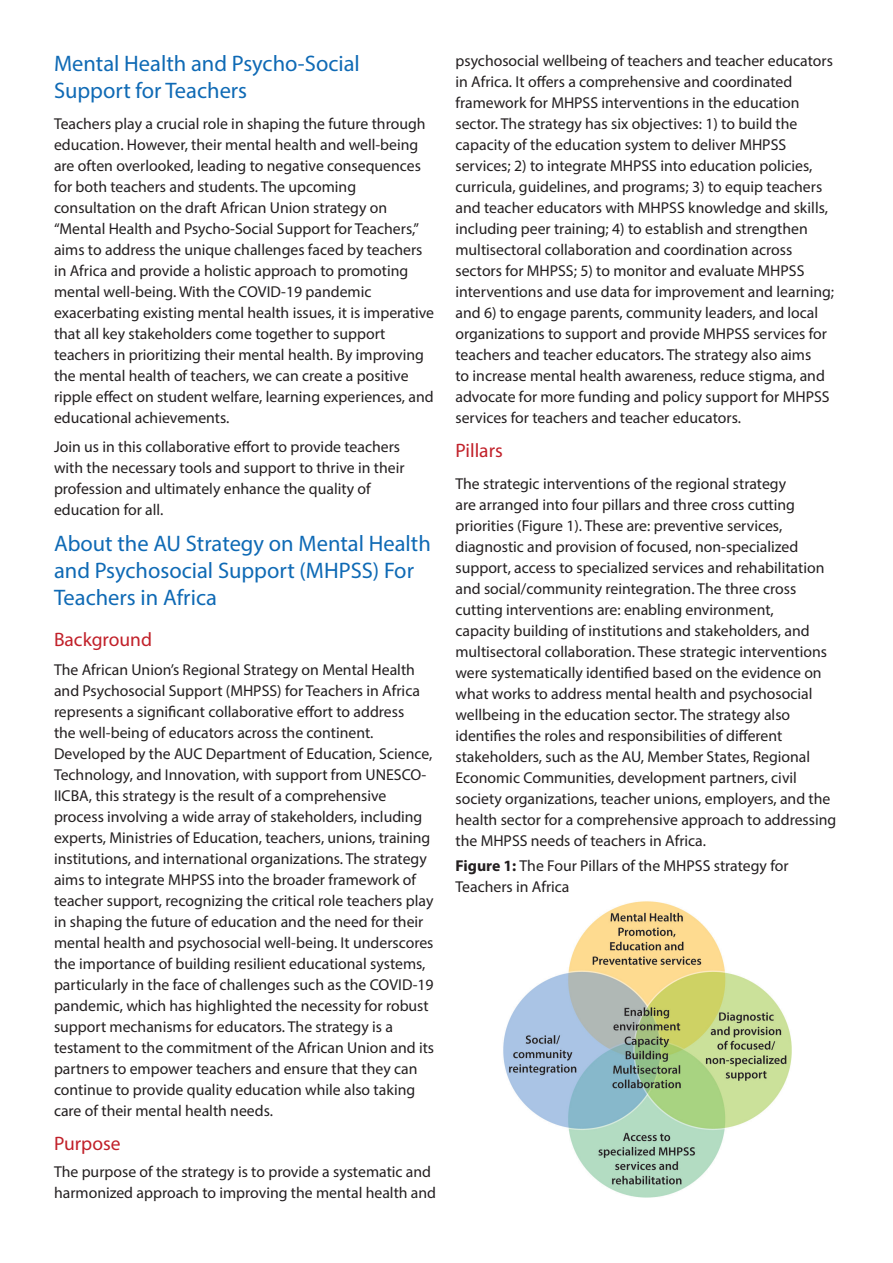
<style>
.page{position:relative;width:893px;height:1263px;background:#fff}
.page>*{position:absolute;margin:0;border:0;box-sizing:border-box;transform-origin:0 0}
.t1{font:22.5px/27px "Myriad Pro";color:#0f6ab5}
.t2{font:19.5px "Myriad Pro";color:#c12029}
.t3{font:15.75px/21px "Myriad Pro";color:#231f20}
.s1{font-weight:700}
</style>
<div class="page">
<img style="left:503px;top:901px;width:289px;height:297px">
<p class="t1" style="left:54px;top:49px;width:307px">Mental Health and Psycho-Social<br>Support for Teachers</p>
<p class="t3" style="left:54px;top:113px;width:382px">Teachers play a crucial role in shaping the future through education. However, their mental health and well-being are often overlooked, leading to negative consequences for both teachers and students. The upcoming consultation on the draft African Union strategy on “Mental Health and Psycho-Social Support for Teachers,” aims to address the unique challenges faced by teachers in Africa and provide a holistic approach to promoting mental well-being. With the COVID-19 pandemic exacerbating existing mental health issues, it is imperative that all key stakeholders come together to support teachers in prioritizing their mental health. By improving the mental health of teachers, we can create a positive ripple effect on student welfare, learning experiences, and educational achievements.</p>
<p class="t3" style="left:54px;top:436px;width:352px">Join us in this collaborative effort to provide teachers with the necessary tools and support to thrive in their profession and ultimately enhance the quality of education for all.</p>
<p class="t1" style="left:54px;top:529px;width:378px">About the AU Strategy on Mental Health and Psychosocial Support (MHPSS) For<br>Teachers in Africa</p>
<p class="t2" style="left:54px;top:627px;width:100px">Background</p>
<p class="t3" style="left:54px;top:658px;width:382px">The African Union’s Regional Strategy on Mental Health and Psychosocial Support (MHPSS) for Teachers in Africa represents a significant collaborative effort to address<br>the well-being of educators across the continent.<br>Developed by the AUC Department of Education, Science, Technology, and Innovation, with support from UNESCO-IICBA, this strategy is the result of a comprehensive process involving a wide array of stakeholders, including experts, Ministries of Education, teachers, unions, training institutions, and international organizations. The strategy aims to integrate MHPSS into the broader framework of teacher support, recognizing the critical role teachers play in shaping the future of education and the need for their mental health and psychosocial well-being. It underscores the importance of building resilient educational systems, particularly in the face of challenges such as the COVID-19 pandemic, which has highlighted the necessity for robust support mechanisms for educators. The strategy is a testament to the commitment of the African Union and its partners to empower teachers and ensure that they can continue to provide quality education while also taking care of their mental health needs.</p>
<p class="t2" style="left:54px;top:1131px;width:68px">Purpose</p>
<p class="t3" style="left:54px;top:1161px;width:384px">The purpose of the strategy is to provide a systematic and harmonized approach to improving the mental health and</p>
<p class="t3" style="left:455px;top:50px;width:380px">psychosocial wellbeing of teachers and teacher educators in Africa. It offers a comprehensive and coordinated framework for MHPSS interventions in the education sector. The strategy has six objectives: 1) to build the capacity of the education system to deliver MHPSS services; 2) to integrate MHPSS into education policies, curricula, guidelines, and programs; 3) to equip teachers and teacher educators with MHPSS knowledge and skills, including peer training; 4) to establish and strengthen multisectoral collaboration and coordination across sectors for MHPSS; 5) to monitor and evaluate MHPSS interventions and use data for improvement and learning; and 6) to engage parents, community leaders, and local organizations to support and provide MHPSS services for teachers and teacher educators. The strategy also aims<br>to increase mental health awareness, reduce stigma, and advocate for more funding and policy support for MHPSS services for teachers and teacher educators.</p>
<p class="t2" style="left:455px;top:438px;width:49px">Pillars</p>
<p class="t3" style="left:455px;top:472px;width:382px">The strategic interventions of the regional strategy<br>are arranged into four pillars and three cross cutting priorities (Figure 1). These are: preventive services, diagnostic and provision of focused, non-specialized support, access to specialized services and rehabilitation and social/community reintegration. The three cross cutting interventions are: enabling environment,<br>capacity building of institutions and stakeholders, and multisectoral collaboration. These strategic interventions were systematically identified based on the evidence on what works to address mental health and psychosocial wellbeing in the education sector. The strategy also identifies the roles and responsibilities of different stakeholders, such as the AU, Member States, Regional Economic Communities, development partners, civil society organizations, teacher unions, employers, and the health sector for a comprehensive approach to addressing the MHPSS needs of teachers in Africa.</p>
<p class="t3" style="left:455px;top:855px;width:335px"><span class="s1">Figure 1:</span> The Four Pillars of the MHPSS strategy for<br>Teachers in Africa</p>
</div>
